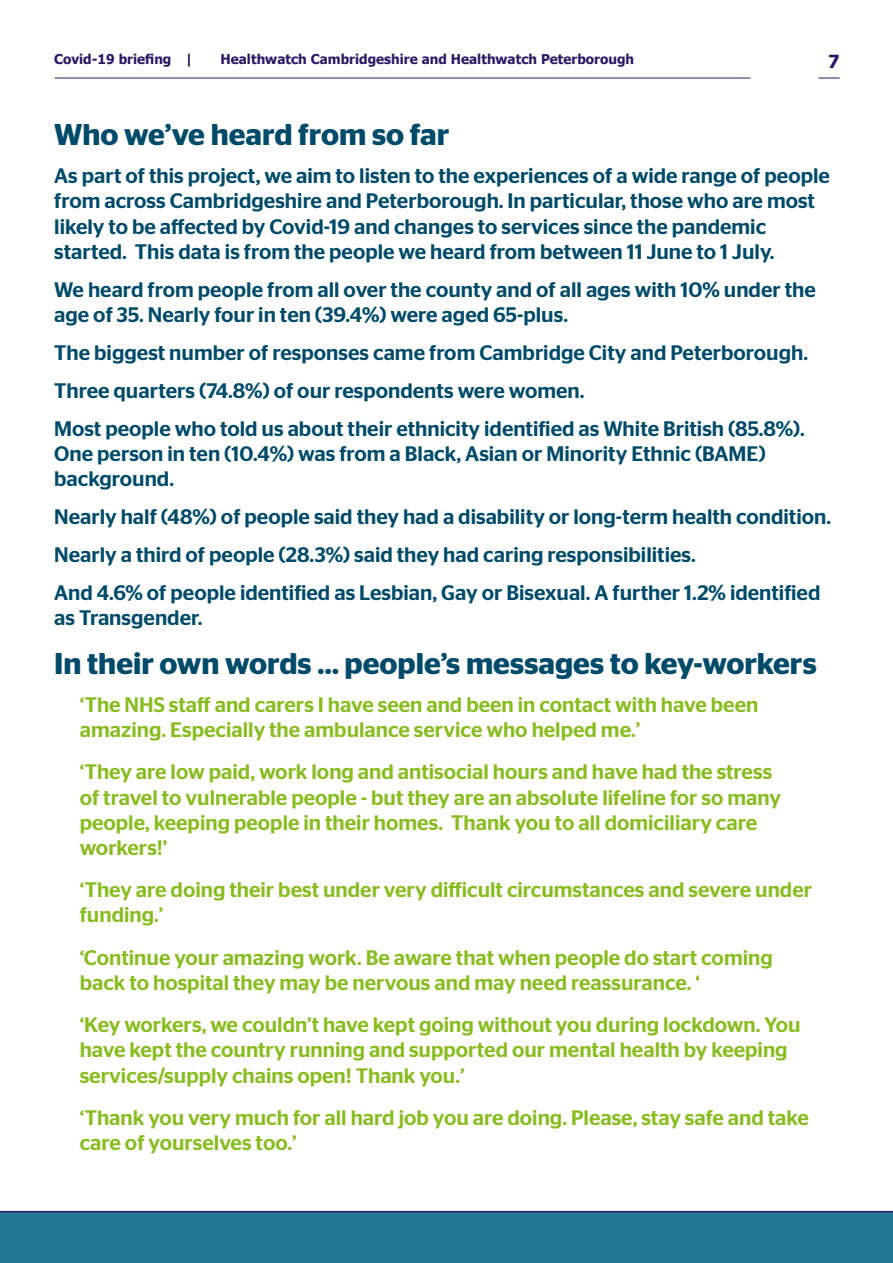
<style>
.page{position:relative;width:893px;height:1263px;background:#fff}
.page>*{position:absolute;margin:0;border:0;box-sizing:border-box;transform-origin:0 0}
.t1{font:600 30px "Stag Sans";color:#004b69}
.t2{font:500 21px/25.2px "Stag Sans";color:#004b69}
.t3{font:500 21px/25.2px "Stag Sans";color:#88bd1f}
.t4{font:700 18px "Tahoma";color:#2a1866}
.t5{font:700 13.5px "Tahoma";color:#2a1866}
</style>
<div class="page">
<div style="left:0;top:1211px;width:893px;height:52px;background:#227793"></div>
<hr style="left:55px;top:78px;width:695px;height:1px;background:#2a1866">
<svg style="left:818px;top:78px;width:22px;height:1px"></svg>
<p class="t5" style="left:54px;top:50px;width:141px">Covid-19 briefing |</p>
<p class="t5" style="left:221px;top:50px;width:415px">Healthwatch Cambridgeshire and Healthwatch Peterborough</p>
<p class="t4" style="left:828px;top:49px;width:13px">7</p>
<h1 class="t1" style="left:54px;top:117px;width:397px">Who we’ve heard from so far</h1>
<p class="t2" style="left:54px;top:163px;width:777px">As part of this project, we aim to listen to the experiences of a wide range of people from across Cambridgeshire and Peterborough. In particular, those who are most likely to be affected by Covid-19 and changes to services since the pandemic started. This data is from the people we heard from between 11 June to 1 July.</p>
<p class="t2" style="left:54px;top:277px;width:763px">We heard from people from all over the county and of all ages with 10% under the age of 35. Nearly four in ten (39.4%) were aged 65-plus.</p>
<p class="t2" style="left:54px;top:333px;width:755px;line-height:38px">The biggest number of responses came from Cambridge City and Peterborough.<br>Three quarters (74.8%) of our respondents were women.<br>Most people who told us about their ethnicity identified as White British (85.8%).</p>
<p class="t2" style="left:54px;top:441px;width:713px">One person in ten (10.4%) was from a Black, Asian or Minority Ethnic (BAME) background.</p>
<p class="t2" style="left:54px;top:498px;width:778px;line-height:38px">Nearly half (48%) of people said they had a disability or long-term health condition.<br>Nearly a third of people (28.3%) said they had caring responsibilities.<br>And 4.6% of people identified as Lesbian, Gay or Bisexual. A further 1.2% identified</p>
<p class="t2" style="left:54px;top:605px;width:150px">as Transgender.</p>
<h1 class="t1" style="left:54px;top:646px;width:764px">In their own words … people’s messages to key-workers</h1>
<p class="t3" style="left:80px;top:692px;width:680px">‘The NHS staff and carers I have seen and been in contact with have been amazing. Especially the ambulance service who helped me.’</p>
<p class="t3" style="left:80px;top:759px;width:703px">‘They are low paid, work long and antisocial hours and have had the stress of travel to vulnerable people - but they are an absolute lifeline for so many people, keeping people in their homes. Thank you to all domiciliary care workers!’</p>
<p class="t3" style="left:80px;top:877px;width:734px">‘They are doing their best under very difficult circumstances and severe under funding.’</p>
<p class="t3" style="left:80px;top:945px;width:695px">‘Continue your amazing work. Be aware that when people do start coming back to hospital they may be nervous and may need reassurance. ‘</p>
<p class="t3" style="left:80px;top:1012px;width:722px">‘Key workers, we couldn’t have kept going without you during lockdown. You have kept the country running and supported our mental health by keeping services/supply chains open! Thank you.’</p>
<p class="t3" style="left:80px;top:1105px;width:731px">‘Thank you very much for all hard job you are doing. Please, stay safe and take care of yourselves too.’</p>
</div>
